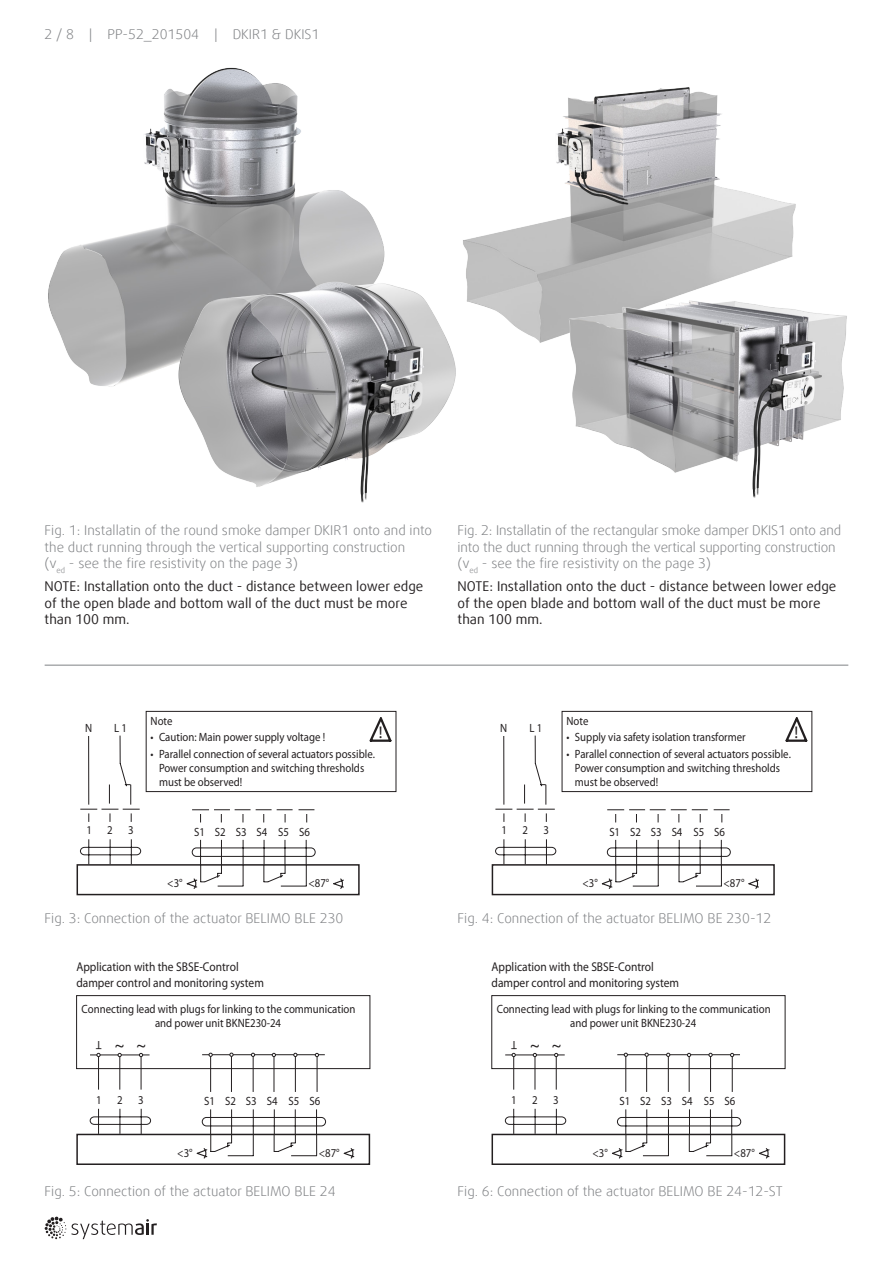
<style>
.page{position:relative;width:893px;height:1263px;background:#fff}
.page>*{position:absolute;margin:0;border:0;box-sizing:border-box;transform-origin:0 0}
.t1{font:700 18px "Nimbus Sans BEL";color:#231f20;scale:.9 1}
.t2{font:700 16.95px "Nimbus Sans BEL";color:#231f20}
.COPY_grey{font:300 13.5px/16.5px "Daxline Offc Pro";color:#808285}
.COPY{font:13.5px/16.5px "Daxline Offc Pro";color:#231f20}
.COPY_grey-2{font:13.5px/16.5px "Daxline Offc Pro";color:#231f20}
.t3{font:700 12.75px/15.3px "Nimbus Sans BEL";color:#231f20;scale:.9 1}
.t4{font:12px/14.4px "Nimbus Sans BEL";color:#231f20;scale:.9 1}
.t5{font:700 12px "Nimbus Sans BEL";color:#231f20;scale:.9 1}
</style>
<div class="page">
<svg style="left:45px;top:1216px;width:112px;height:23px"></svg>
<img style="left:48px;top:67px;width:337px;height:320px">
<img style="left:463px;top:87px;width:333px;height:256px">
<img style="left:177px;top:280px;width:279px;height:223px">
<img style="left:567px;top:298px;width:280px;height:200px">
<hr style="left:45px;top:665px;width:803px;height:1px;background:#808285">
<div style="left:146px;top:711px;width:250px;height:81px;border:1px solid #231f20"></div>
<svg style="left:370px;top:717px;width:21px;height:25px"></svg>
<div style="left:77px;top:864px;width:283px;height:31px;border:1px solid #231f20"></div>
<svg style="left:80px;top:735px;width:265px;height:154px"></svg>
<div style="left:562px;top:711px;width:250px;height:81px;border:1px solid #231f20"></div>
<svg style="left:785px;top:717px;width:22px;height:25px"></svg>
<div style="left:492px;top:864px;width:283px;height:31px;border:1px solid #231f20"></div>
<svg style="left:495px;top:735px;width:265px;height:154px"></svg>
<div style="left:76px;top:1134px;width:294px;height:31px;border:2px solid #231f20"></div>
<svg style="left:89px;top:1053px;width:266px;height:106px"></svg>
<div style="left:76px;top:995px;width:294px;height:74px;border:1px solid #231f20"></div>
<div style="left:491px;top:1134px;width:294px;height:31px;border:2px solid #231f20"></div>
<svg style="left:504px;top:1053px;width:266px;height:106px"></svg>
<div style="left:492px;top:995px;width:293px;height:74px;border:1px solid #231f20"></div>
<p class="COPY_grey" style="left:45px;top:26px;width:276px">2 / 8 | PP-52_201504 | DKIR1 &amp; DKIS1</p>
<p class="COPY_grey" style="left:45px;top:522px;width:389px">Fig. 1: Installatin of the round smoke damper DKIR1 onto and into the duct running through the vertical supporting construction<br>(v<sub>ed</sub> - see the fire resistivity on the page 3)</p>
<p class="COPY" style="left:45px;top:578px;width:380px">NOTE: Installation onto the duct - distance between lower edge of the open blade and bottom wall of the duct must be more than 100 mm.</p>
<p class="COPY_grey" style="left:458px;top:522px;width:385px">Fig. 2: Installatin of the rectangular smoke damper DKIS1 onto and into the duct running through the vertical supporting construction (v<sub>ed</sub> - see the fire resistivity on the page 3)</p>
<p class="COPY_grey-2" style="left:458px;top:578px;width:380px">NOTE: Installation onto the duct - distance between lower edge of the open blade and bottom wall of the duct must be more than 100 mm.</p>
<p class="t5" style="left:85px;top:721px;width:9px">N</p>
<p class="t5" style="left:114px;top:721px;width:16px">L1</p>
<p class="t5" style="left:86px;top:823px;width:8px">1</p>
<p class="t5" style="left:107px;top:823px;width:8px">2</p>
<p class="t5" style="left:128px;top:823px;width:8px">3</p>
<p class="t5" style="left:151px;top:713px;width:26px">Note</p>
<p class="t4" style="left:151px;top:730px;width:195px">• Caution: Main power supply voltage !</p>
<p class="t4" style="left:159px;top:746px;width:241px;text-indent:-8px">• Parallel connection of several actuators possible.<br>Power consumption and switching thresholds must be observed!</p>
<p class="t2" style="left:379px;top:722px;width:5px">!</p>
<p class="t5" style="left:194px;top:824px;width:130px">S1 S2 S3 S4 S5 S6</p>
<p class="t5" style="left:167px;top:876px;width:19px">&lt;3°</p>
<p class="t5" style="left:308px;top:876px;width:25px">&lt;87°</p>
<p class="t5" style="left:500px;top:721px;width:9px">N</p>
<p class="t5" style="left:529px;top:721px;width:16px">L1</p>
<p class="t5" style="left:501px;top:823px;width:8px">1</p>
<p class="t5" style="left:522px;top:823px;width:8px">2</p>
<p class="t5" style="left:543px;top:823px;width:8px">3</p>
<p class="t5" style="left:566px;top:713px;width:26px">Note</p>
<p class="t4" style="left:566px;top:730px;width:201px">• Supply via safety isolation transformer</p>
<p class="t4" style="left:575px;top:746px;width:241px;text-indent:-8px">• Parallel connection of several actuators possible.<br>Power consumption and switching thresholds must be observed!</p>
<p class="t2" style="left:795px;top:722px;width:5px">!</p>
<p class="t5" style="left:609px;top:824px;width:130px">S1 S2 S3 S4 S5 S6</p>
<p class="t5" style="left:582px;top:876px;width:19px">&lt;3°</p>
<p class="t5" style="left:723px;top:876px;width:25px">&lt;87°</p>
<p class="COPY_grey" style="left:45px;top:910px;width:300px">Fig. 3: Connection of the actuator BELIMO BLE 230</p>
<p class="COPY_grey" style="left:458px;top:910px;width:315px">Fig. 4: Connection of the actuator BELIMO BE 230-12</p>
<p class="t3" style="left:76px;top:959px;width:210px">Application with the SBSE-Control damper control and monitoring system</p>
<p class="t4" style="left:82px;top:1001px;width:306px;text-align:center">Connecting lead with plugs for linking to the communication and power unit BKNE230-24</p>
<p class="t3" style="left:491px;top:959px;width:210px">Application with the SBSE-Control damper control and monitoring system</p>
<p class="t4" style="left:497px;top:1001px;width:306px;text-align:center">Connecting lead with plugs for linking to the communication and power unit BKNE230-24</p>
<p class="t5" style="left:102px;top:1053px;width:7px;rotate:-180deg">T</p>
<p class="t1" style="left:124px;top:1058px;width:12px;rotate:-180deg">~</p>
<p class="t1" style="left:146px;top:1058px;width:12px;rotate:-180deg">~</p>
<p class="t5" style="left:517px;top:1053px;width:7px;rotate:-180deg">T</p>
<p class="t1" style="left:540px;top:1058px;width:12px;rotate:-180deg">~</p>
<p class="t1" style="left:561px;top:1058px;width:12px;rotate:-180deg">~</p>
<p class="t5" style="left:96px;top:1092px;width:8px">1</p>
<p class="t5" style="left:117px;top:1092px;width:8px">2</p>
<p class="t5" style="left:138px;top:1092px;width:8px">3</p>
<p class="t5" style="left:204px;top:1094px;width:130px">S1 S2 S3 S4 S5 S6</p>
<p class="t5" style="left:511px;top:1092px;width:8px">1</p>
<p class="t5" style="left:532px;top:1092px;width:8px">2</p>
<p class="t5" style="left:553px;top:1092px;width:8px">3</p>
<p class="t5" style="left:619px;top:1094px;width:130px">S1 S2 S3 S4 S5 S6</p>
<p class="t5" style="left:177px;top:1145px;width:19px">&lt;3°</p>
<p class="t5" style="left:319px;top:1146px;width:25px">&lt;87°</p>
<p class="t5" style="left:592px;top:1145px;width:19px">&lt;3°</p>
<p class="t5" style="left:734px;top:1146px;width:25px">&lt;87°</p>
<p class="COPY_grey" style="left:45px;top:1183px;width:292px">Fig. 5: Connection of the actuator BELIMO BLE 24</p>
<p class="COPY_grey" style="left:458px;top:1183px;width:327px">Fig. 6: Connection of the actuator BELIMO BE 24-12-ST</p>
</div>
